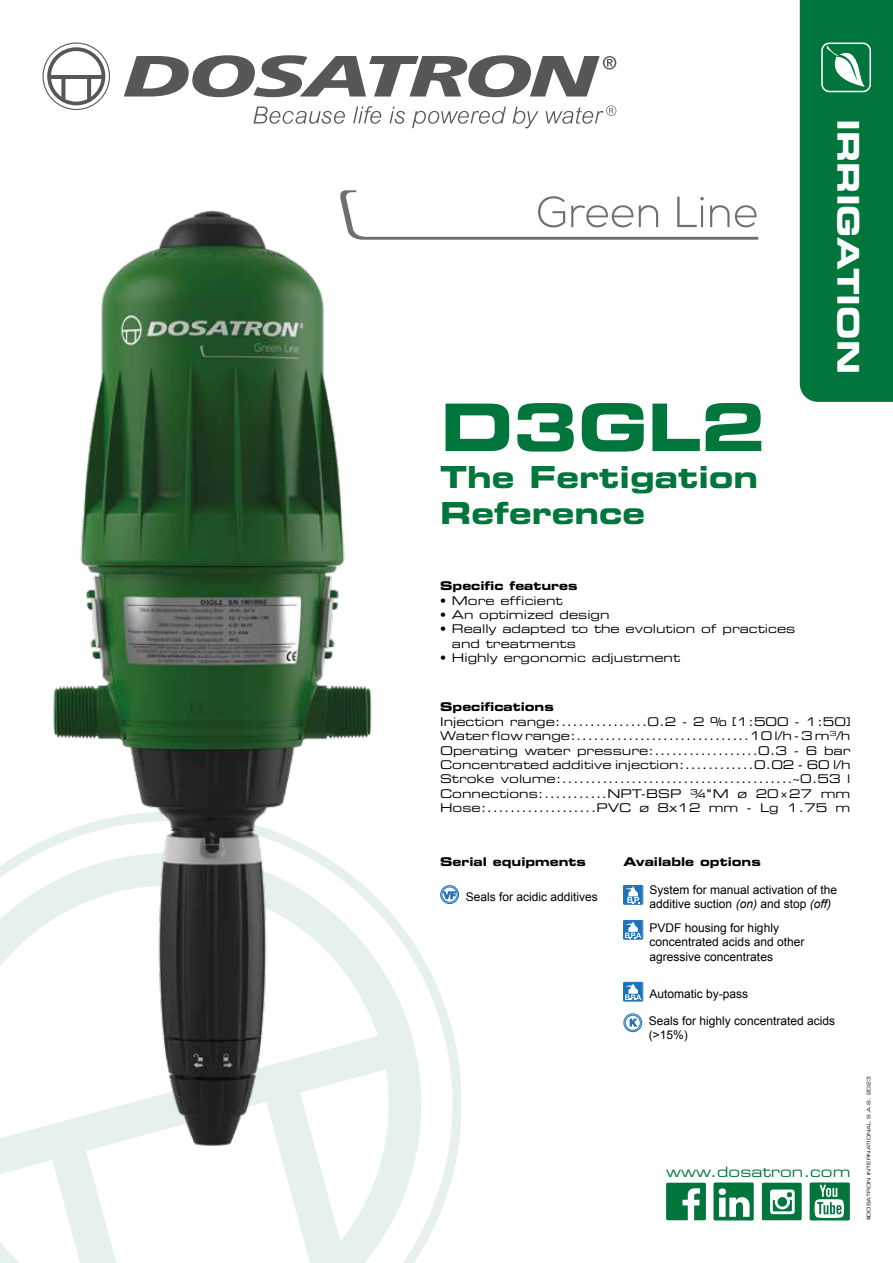
<style>
.page{position:relative;width:893px;height:1263px;background:#fff}
.page>*{position:absolute;margin:0;border:0;box-sizing:border-box;transform-origin:0 0}
.t1{font:65.55px "Eurostile LT Std Bold Ex 2";color:#00763c}
.t2{font:30.3px/36.5px "Eurostile LT Std Bold Ex 2";color:#00763c}
.t3{font:30px "Eurostile LT Std Bold Ex 2";color:#fff}
.t4{font:14.4px "Eurostile LT Std Ex 2";color:#00763c}
.t5{font:12px/14.4px "Eurostile LT Std Ex 2";color:#000}
.t6{font:12px/14.4px "Arial";color:#000}
.t7{font:12px "Eurostile LT Std Bold Ex 2";color:#000}
.t8{font:4.8px "Eurostile LT Std Ex 2";color:#000}
.s1{font-style:italic}
</style>
<div class="page">
<svg style="left:666px;top:1183px;width:40px;height:37px"></svg>
<svg style="left:713px;top:1182px;width:41px;height:38px"></svg>
<svg style="left:810px;top:1182px;width:40px;height:38px"></svg>
<svg style="left:762px;top:1183px;width:40px;height:37px"></svg>
<svg style="left:421px;top:887px;width:40px;height:364px"></svg>
<svg style="left:0;top:853px;width:421px;height:410px"></svg>
<div style="left:800px;top:0;width:93px;height:402px;background:#00763c"></div>
<svg style="left:43px;top:43px;width:67px;height:67px"></svg>
<svg style="left:124px;top:55px;width:492px;height:42px"></svg>
<svg style="left:253px;top:107px;width:92px;height:17px"></svg>
<svg style="left:353px;top:106px;width:28px;height:18px"></svg>
<svg style="left:390px;top:107px;width:15px;height:17px"></svg>
<svg style="left:412px;top:107px;width:94px;height:21px"></svg>
<svg style="left:512px;top:107px;width:26px;height:21px"></svg>
<svg style="left:546px;top:106px;width:70px;height:18px"></svg>
<img style="left:20px;top:210px;width:373px;height:939px">
<svg style="left:338px;top:190px;width:420px;height:50px"></svg>
<svg style="left:444px;top:892px;width:11px;height:7px"></svg>
<div style="left:440px;top:885px;width:19px;height:19px;border:1px solid #1d71b8;border-radius:50%"></div>
<div style="left:442px;top:887px;width:15px;height:15px;border:1px solid #1d71b8;border-radius:50%"></div>
<div style="left:623px;top:885px;width:20px;height:19px;border:1px solid #1d71b8"></div>
<div style="left:624px;top:886px;width:18px;height:18px;background:#1d71b8"></div>
<div style="left:624px;top:886px;width:18px;height:18px;border:1px solid #1d71b8"></div>
<svg style="left:626px;top:886px;width:13px;height:17px"></svg>
<div style="left:623px;top:920px;width:20px;height:19px;border:1px solid #1d71b8"></div>
<div style="left:624px;top:921px;width:18px;height:17px;border:1px solid #1d71b8"></div>
<svg style="left:625px;top:922px;width:16px;height:16px"></svg>
<div style="left:623px;top:982px;width:20px;height:19px;border:1px solid #1d71b8"></div>
<div style="left:624px;top:983px;width:18px;height:17px;border:1px solid #1d71b8"></div>
<svg style="left:625px;top:984px;width:16px;height:16px"></svg>
<svg style="left:630px;top:1019px;width:6px;height:7px"></svg>
<div style="left:623px;top:1013px;width:19px;height:19px;border:1px solid #1d71b8;border-radius:50%"></div>
<div style="left:625px;top:1015px;width:15px;height:15px;border:1px solid #1d71b8;border-radius:50%"></div>
<h1 class="t1" style="left:440px;top:381px;width:327px">D3GL2</h1>
<h2 class="t2" style="left:440px;top:458px;width:320px">The Fertigation<br>Reference</h2>
<h3 class="t3" style="left:869px;top:119px;width:256px;rotate:90deg">IRRIGATION</h3>
<p class="t7" style="left:440px;top:577px;width:139px">Specific features</p>
<p class="t5" style="left:440px;top:593px;width:124px">• More efficient</p>
<p class="t5" style="left:440px;top:607px;width:171px">• An optimized design</p>
<p class="t5" style="left:452px;top:622px;width:345px;text-indent:-12px">• Really adapted to the evolution of practices and treatments</p>
<p class="t5" style="left:440px;top:650px;width:242px">• Highly ergonomic adjustment</p>
<p class="t7" style="left:440px;top:698px;width:115px">Specifications</p>
<p class="t5" style="left:440px;top:714px;width:412px;text-align:justify">Injection range:...............0.2 - 2 % [1:500 - 1:50] Water flow range:..............................10 l/h - 3 m<sup>3</sup>/h Operating water pressure:..................0.3 - 6 bar Concentrated additive injection:............0.02 - 60 l/h Stroke volume:........................................~0.53 l Connections:...........NPT-BSP ¾"M ø 20×27 mm Hose:...................PVC ø 8x12 mm - Lg 1.75 m</p>
<p class="t7" style="left:440px;top:853px;width:147px">Serial equipments</p>
<p class="t7" style="left:623px;top:853px;width:139px">Available options</p>
<p class="t6" style="left:466px;top:890px;width:134px">Seals for acidic additives</p>
<p class="t6" style="left:650px;top:883px;width:189px">System for manual activation of the additive suction <span class="s1">(on)</span> and stop <span class="s1">(off)</span></p>
<p class="t6" style="left:650px;top:920px;width:156px">PVDF housing for highly concentrated acids and other agressive concentrates</p>
<p class="t6" style="left:650px;top:987px;width:100px">Automatic by-pass</p>
<p class="t6" style="left:649px;top:1013px;width:188px">Seals for highly concentrated acids (&gt;15%)</p>
<p class="t4" style="left:666px;top:1162px;width:186px">www.dosatron.com</p>
<p class="t8" style="left:865px;top:1220px;width:145px;rotate:-90deg">©DOSATRON INTERNATIONAL S.A.S. 2023</p>
</div>
